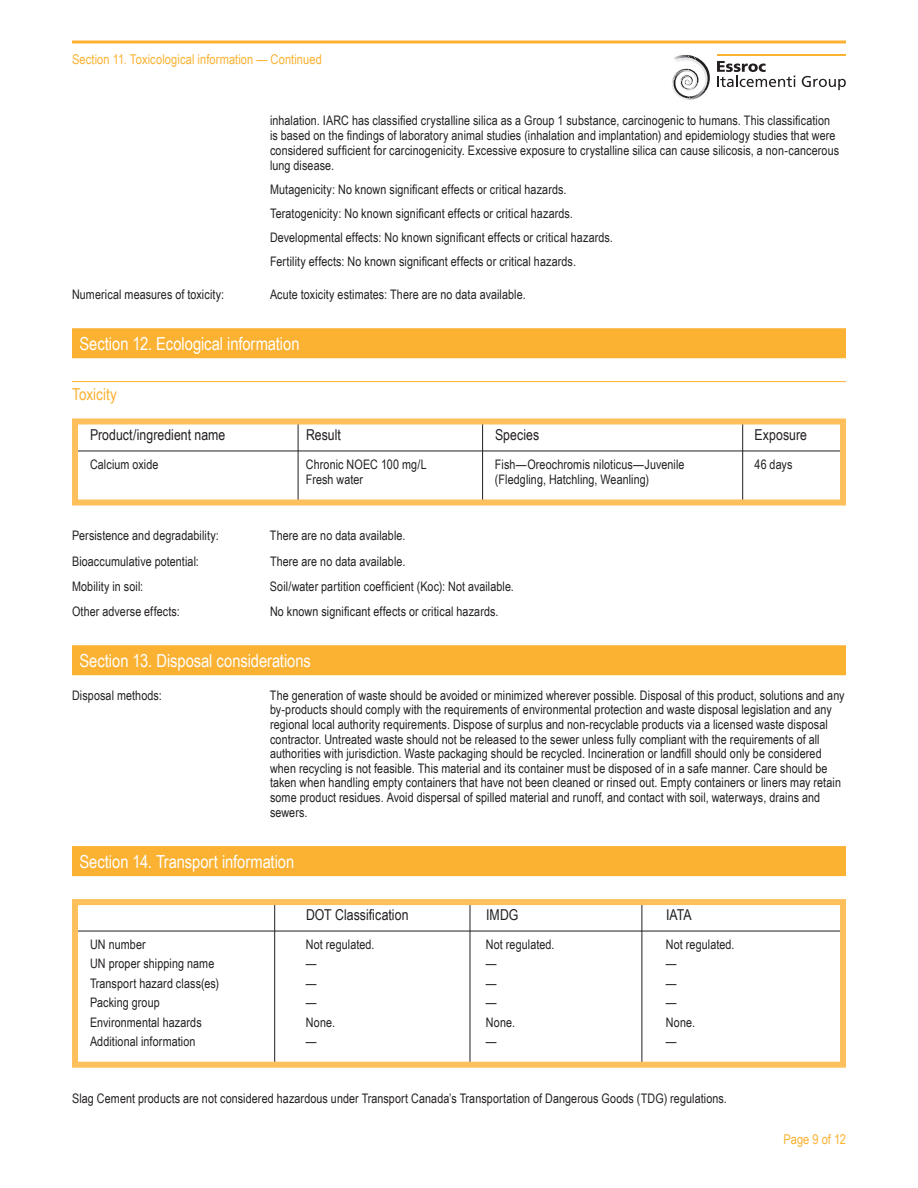
<style>
.page{position:relative;width:918px;height:1188px;background:#fff}
.page>*{position:absolute;margin:0;border:0;box-sizing:border-box;transform-origin:0 0}
.HEADLINE_1A{font:18px "Arial Narrow";letter-spacing:-.005em;color:#fff}
.SUBHEAD_1_WITH_RULE{font:16.5px "Arial Narrow";color:#fbb131}
.TABLE_COLUMN_HEADING{font:15px "Arial Narrow";letter-spacing:.005em;color:#231f20}
.t1{font:13.5px "Arial Narrow";letter-spacing:.01em;color:#fbb131}
.BODY_1{font:13.2px/14.7px "Arial Narrow";letter-spacing:.01em;color:#231f20}
.TABLE_BODY{font:13.2px "Arial Narrow";letter-spacing:.005em;color:#231f20}
</style>
<div class="page">
<svg style="left:72px;top:40px;width:774px;height:4px;background:#fbc464"></svg>
<svg style="left:672px;top:57px;width:38px;height:43px"></svg>
<img style="left:673px;top:55px;width:23px;height:5px">
<img style="left:675px;top:58px;width:18px;height:5px">
<hr style="left:717px;top:55px;width:129px;height:1px;background:#fbb131">
<svg style="left:717px;top:61px;width:78px;height:26px"></svg>
<svg style="left:802px;top:76px;width:44px;height:14px"></svg>
<div style="left:72px;top:328px;width:774px;height:30px;background:#fbb131"></div>
<hr style="left:72px;top:381px;width:774px;height:1px;background:#fbb131">
<hr style="left:72px;top:451px;width:774px;height:1px;background:#231f20">
<div style="left:72px;top:645px;width:774px;height:30px;background:#fbb131"></div>
<div style="left:72px;top:846px;width:774px;height:30px;background:#fbb131"></div>
<hr style="left:72px;top:931px;width:774px;height:1px;background:#231f20">
<hr style="left:298px;top:421px;width:1px;height:82px;background:#231f20">
<hr style="left:482px;top:421px;width:1px;height:82px;background:#231f20">
<hr style="left:742px;top:421px;width:1px;height:82px;background:#231f20">
<div style="left:72px;top:418px;width:774px;height:88px;border:6px solid #fdc05d"></div>
<hr style="left:642px;top:899px;width:1px;height:163px;background:#231f20">
<hr style="left:470px;top:899px;width:1px;height:163px;background:#231f20">
<hr style="left:274px;top:899px;width:1px;height:163px;background:#231f20">
<div style="left:72px;top:899px;width:774px;height:169px;border:6px solid #fdc05d"></div>
<p class="t1" style="left:72px;top:49px;width:251px">Section 11. Toxicological information — Continued</p>
<p class="BODY_1" style="left:270px;top:112px;width:571px">inhalation. IARC has classified crystalline silica as a Group 1 substance, carcinogenic to humans. This classification is based on the findings of laboratory animal studies (inhalation and implantation) and epidemiology studies that were considered sufficient for carcinogenicity. Excessive exposure to crystalline silica can cause silicosis, a non-cancerous lung disease.</p>
<p class="BODY_1" style="left:270px;top:181px;width:298px">Mutagenicity: No known significant effects or critical hazards.</p>
<p class="BODY_1" style="left:270px;top:205px;width:304px">Teratogenicity: No known significant effects or critical hazards.</p>
<p class="BODY_1" style="left:270px;top:229px;width:344px">Developmental effects: No known significant effects or critical hazards.</p>
<p class="BODY_1" style="left:270px;top:253px;width:308px">Fertility effects: No known significant effects or critical hazards.</p>
<p class="BODY_1" style="left:72px;top:286px;width:154px">Numerical measures of toxicity:</p>
<p class="BODY_1" style="left:270px;top:286px;width:257px">Acute toxicity estimates: There are no data available.</p>
<p class="HEADLINE_1A" style="left:80px;top:330px;width:222px">Section 12. Ecological information</p>
<p class="SUBHEAD_1_WITH_RULE" style="left:72px;top:382px;width:46px">Toxicity</p>
<p class="TABLE_COLUMN_HEADING" style="left:90px;top:424px;width:137px">Product/ingredient name</p>
<p class="TABLE_COLUMN_HEADING" style="left:306px;top:424px;width:36px">Result</p>
<p class="TABLE_COLUMN_HEADING" style="left:495px;top:424px;width:46px">Species</p>
<p class="TABLE_COLUMN_HEADING" style="left:754px;top:424px;width:54px">Exposure</p>
<p class="TABLE_BODY" style="left:90px;top:454px;width:70px">Calcium oxide</p>
<p class="TABLE_BODY" style="left:306px;top:454px;width:122px">Chronic NOEC 100 mg/L</p>
<p class="TABLE_BODY" style="left:495px;top:454px;width:191px">Fish—Oreochromis niloticus—Juvenile</p>
<p class="TABLE_BODY" style="left:754px;top:454px;width:39px">46 days</p>
<p class="TABLE_BODY" style="left:306px;top:469px;width:59px">Fresh water</p>
<p class="TABLE_BODY" style="left:495px;top:469px;width:156px">(Fledgling, Hatchling, Weanling)</p>
<p class="BODY_1" style="left:72px;top:528px;width:148px">Persistence and degradability:</p>
<p class="BODY_1" style="left:270px;top:528px;width:137px">There are no data available.</p>
<p class="BODY_1" style="left:72px;top:553px;width:128px">Bioaccumulative potential:</p>
<p class="BODY_1" style="left:270px;top:553px;width:137px">There are no data available.</p>
<p class="BODY_1" style="left:72px;top:578px;width:73px">Mobility in soil:</p>
<p class="BODY_1" style="left:270px;top:578px;width:245px">Soil/water partition coefficient (Koc): Not available.</p>
<p class="BODY_1" style="left:72px;top:603px;width:109px">Other adverse effects:</p>
<p class="BODY_1" style="left:270px;top:603px;width:230px">No known significant effects or critical hazards.</p>
<p class="HEADLINE_1A" style="left:80px;top:647px;width:233px">Section 13. Disposal considerations</p>
<p class="BODY_1" style="left:72px;top:687px;width:91px">Disposal methods:</p>
<p class="BODY_1" style="left:270px;top:687px;width:576px">The generation of waste should be avoided or minimized wherever possible. Disposal of this product, solutions and any by-products should comply with the requirements of environmental protection and waste disposal legislation and any regional local authority requirements. Dispose of surplus and non-recyclable products via a licensed waste disposal contractor. Untreated waste should not be released to the sewer unless fully compliant with the requirements of all authorities with jurisdiction. Waste packaging should be recycled. Incineration or landfill should only be considered when recycling is not feasible. This material and its container must be disposed of in a safe manner. Care should be taken when handling empty containers that have not been cleaned or rinsed out. Empty containers or liners may retain some product residues. Avoid dispersal of spilled material and runoff, and contact with soil, waterways, drains and sewers.</p>
<p class="HEADLINE_1A" style="left:80px;top:848px;width:216px">Section 14. Transport information</p>
<p class="TABLE_COLUMN_HEADING" style="left:306px;top:904px;width:104px">DOT Classification</p>
<p class="TABLE_COLUMN_HEADING" style="left:486px;top:904px;width:34px">IMDG</p>
<p class="TABLE_COLUMN_HEADING" style="left:666px;top:904px;width:27px">IATA</p>
<p class="TABLE_BODY" style="left:90px;top:935px;width:57px">UN number</p>
<p class="TABLE_BODY" style="left:306px;top:935px;width:70px">Not regulated.</p>
<p class="TABLE_BODY" style="left:486px;top:935px;width:70px">Not regulated.</p>
<p class="TABLE_BODY" style="left:666px;top:935px;width:70px">Not regulated.</p>
<p class="TABLE_BODY" style="left:90px;top:954px;width:126px">UN proper shipping name</p>
<p class="TABLE_BODY" style="left:306px;top:954px;width:12px">—</p>
<p class="TABLE_BODY" style="left:486px;top:954px;width:12px">—</p>
<p class="TABLE_BODY" style="left:666px;top:954px;width:12px">—</p>
<p class="TABLE_BODY" style="left:90px;top:974px;width:131px">Transport hazard class(es)</p>
<p class="TABLE_BODY" style="left:306px;top:974px;width:12px">—</p>
<p class="TABLE_BODY" style="left:486px;top:974px;width:12px">—</p>
<p class="TABLE_BODY" style="left:666px;top:974px;width:12px">—</p>
<p class="TABLE_BODY" style="left:90px;top:993px;width:71px">Packing group</p>
<p class="TABLE_BODY" style="left:306px;top:993px;width:12px">—</p>
<p class="TABLE_BODY" style="left:486px;top:993px;width:12px">—</p>
<p class="TABLE_BODY" style="left:666px;top:993px;width:12px">—</p>
<p class="TABLE_BODY" style="left:90px;top:1013px;width:113px">Environmental hazards</p>
<p class="TABLE_BODY" style="left:306px;top:1013px;width:31px">None.</p>
<p class="TABLE_BODY" style="left:486px;top:1013px;width:31px">None.</p>
<p class="TABLE_BODY" style="left:666px;top:1013px;width:31px">None.</p>
<p class="TABLE_BODY" style="left:90px;top:1032px;width:107px">Additional information</p>
<p class="TABLE_BODY" style="left:306px;top:1032px;width:12px">—</p>
<p class="TABLE_BODY" style="left:486px;top:1032px;width:12px">—</p>
<p class="TABLE_BODY" style="left:666px;top:1032px;width:12px">—</p>
<p class="BODY_1" style="left:72px;top:1091px;width:656px">Slag Cement products are not considered hazardous under Transport Canada’s Transportation of Dangerous Goods (TDG) regulations.</p>
<p class="t1" style="left:783px;top:1129px;width:64px">Page 9 of 12</p>
</div>
